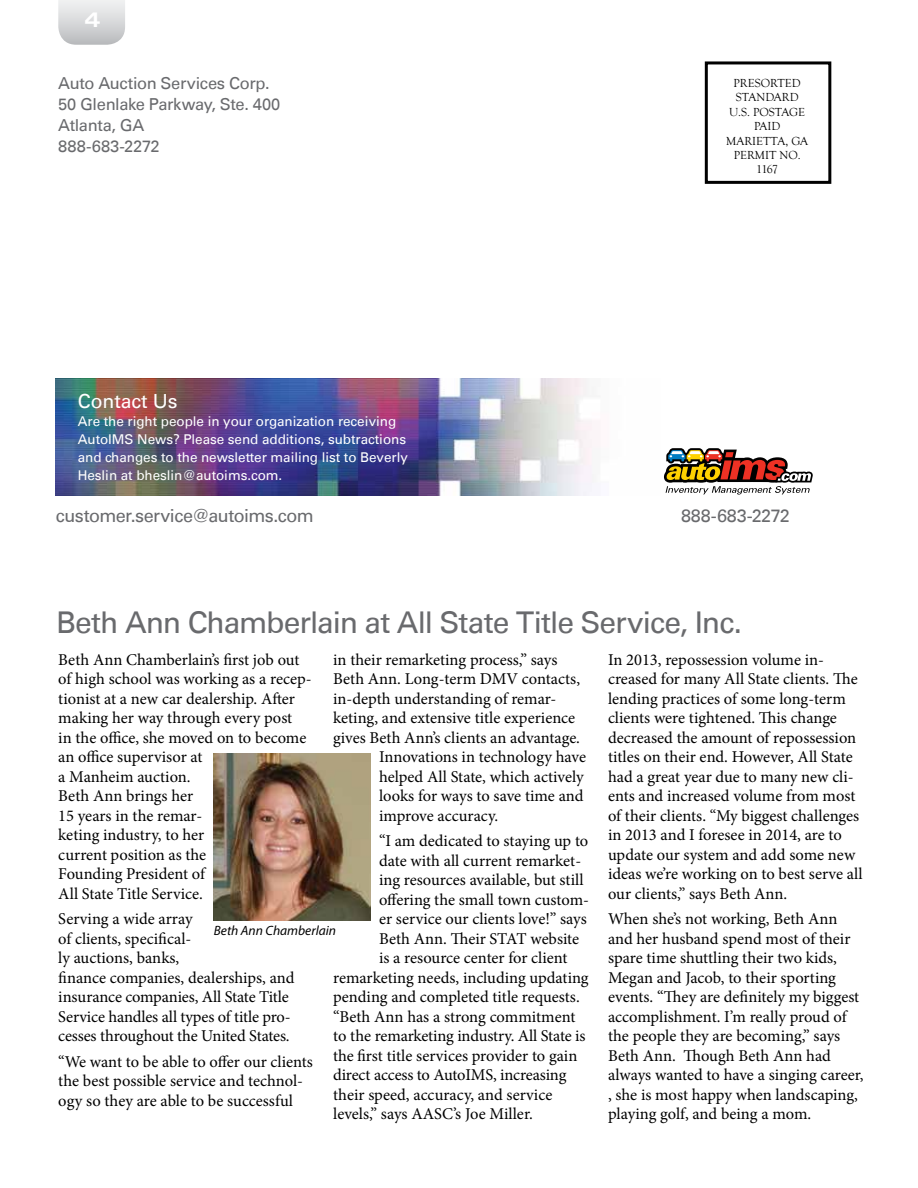
<style>
.page{position:relative;width:918px;height:1188px;background:#fff}
.page>*{position:absolute;margin:0;border:0;box-sizing:border-box;transform-origin:0 0}
.t1{font:30px "Univers LT";letter-spacing:-.035em;color:#696a6d}
.t2{font:700 expanded 21px "Univers LT Pro";color:#fff}
.t3{font:19.5px "Univers LT";letter-spacing:-.005em;color:#fff}
.t4{font:18px "Univers LT";letter-spacing:-.03em;color:#696a6d}
.t5{font:18px "Univers LT";letter-spacing:-.01em;color:#696a6d}
.t6{font:16.5px/19.5px "Minion Pro";letter-spacing:-.005em;color:#000}
.t7{font:16.5px/21px "Univers LT";letter-spacing:-.02em;color:#696a6d}
.t8{font:13.5px/18px "Univers LT";letter-spacing:-.005em;color:#fff}
.t9{font:italic 13.5px "Myriad Pro";color:#000}
.t10{font:12px/14.4px "Goudy Old Style T";color:#000;text-align:center}
</style>
<div class="page">
<svg style="left:58px;top:0;width:67px;height:45px;background:#d9dadb"></svg>
<div style="left:705px;top:61px;width:126px;height:123px;border:3px solid #000"></div>
<img style="left:56px;top:379px;width:537px;height:117px">
<svg style="left:664px;top:448px;width:149px;height:47px"></svg>
<img style="left:214px;top:753px;width:157px;height:167px">
<p class="t2" style="left:85px;top:7px;width:17px">4</p>
<p class="t7" style="left:58px;top:72px;width:224px">Auto Auction Services Corp.<br>50 Glenlake Parkway, Ste. 400<br>Atlanta, GA<br>888-683-2272</p>
<p class="t10" style="left:726px;top:76px;width:84px">PRESORTED<br>STANDARD<br>U.S. POSTAGE<br>PAID<br>MARIETTA, GA<br>PERMIT NO.<br>1167</p>
<p class="t3" style="left:78px;top:390px;width:101px">Contact Us</p>
<p class="t8" style="left:78px;top:413px;width:332px">Are the right people in your organization receiving AutoIMS News? Please send additions, subtractions and changes to the newsletter mailing list to Beverly Heslin at bheslin@autoims.com.</p>
<p class="t4" style="left:56px;top:505px;width:260px">customer.service@autoims.com</p>
<p class="t5" style="left:681px;top:505px;width:110px">888-683-2272</p>
<h1 class="t1" style="left:56px;top:604px;width:687px">Beth Ann Chamberlain at All State Title Service, Inc.</h1>
<p class="t6" style="left:58px;top:650px;width:255px">Beth Ann Chamberlain’s first job out of high school was working as a recep&shy;tionist at a new car dealership. After making her way through every post<br>in the office, she moved on to become an office supervisor at<br>a Manheim auction.<br>Beth Ann brings her<br>15 years in the remar-<br>keting industry, to her<br>current position as the<br>Founding President of<br>All State Title Service.</p>
<p class="t6" style="left:58px;top:909px;width:238px">Serving a wide array<br>of clients, specifical-<br>ly auctions, banks,<br>finance companies, dealerships, and insurance companies, All State Title<br>Service handles all types of title pro&shy;cesses throughout the United States.</p>
<p class="t6" style="left:58px;top:1052px;width:256px">“We want to be able to offer our clients the best possible service and technol&shy;ogy so they are able to be successful</p>
<p class="t6" style="left:333px;top:650px;width:226px">in their remarketing process,” says</p>
<p class="t6" style="left:333px;top:669px;width:248px">Beth Ann. Long-term DMV contacts,</p>
<p class="t6" style="left:333px;top:689px;width:225px">in-depth understanding of remar-</p>
<p class="t6" style="left:333px;top:708px;width:244px">keting, and extensive title experience</p>
<p class="t6" style="left:333px;top:728px;width:248px">gives Beth Ann’s clients an advantage.</p>
<p class="t6" style="left:379px;top:747px;width:208px">Innovations in technology have</p>
<p class="t6" style="left:379px;top:767px;width:206px">helped All State, which actively</p>
<p class="t6" style="left:379px;top:786px;width:206px">looks for ways to save time and</p>
<p class="t6" style="left:379px;top:806px;width:121px">improve accuracy.</p>
<p class="t6" style="left:379px;top:831px;width:211px">“I am dedicated to staying up to</p>
<p class="t6" style="left:379px;top:851px;width:204px">date with all current remarket-</p>
<p class="t6" style="left:379px;top:870px;width:206px">ing resources available, but still</p>
<p class="t6" style="left:379px;top:890px;width:212px">offering the small town custom-</p>
<p class="t6" style="left:379px;top:909px;width:209px">er service our clients love!” says</p>
<p class="t6" style="left:379px;top:929px;width:202px">Beth Ann. Their STAT website</p>
<p class="t6" style="left:379px;top:948px;width:190px">is a resource center for client</p>
<p class="t6" style="left:333px;top:968px;width:257px">remarketing needs, including updating</p>
<p class="t6" style="left:333px;top:987px;width:248px">pending and completed title requests.</p>
<p class="t6" style="left:333px;top:1007px;width:244px">“Beth Ann has a strong commitment</p>
<p class="t6" style="left:333px;top:1026px;width:254px">to the remarketing industry. All State is</p>
<p class="t6" style="left:333px;top:1046px;width:246px">the first title services provider to gain</p>
<p class="t6" style="left:333px;top:1065px;width:235px">direct access to AutoIMS, increasing</p>
<p class="t6" style="left:333px;top:1085px;width:221px">their speed, accuracy, and service</p>
<p class="t6" style="left:333px;top:1104px;width:201px">levels,” says AASC’s Joe Miller.</p>
<p class="t9" style="left:214px;top:922px;width:124px">Beth Ann Chamberlain</p>
<p class="t6" style="left:608px;top:650px;width:256px">In 2013, repossession volume in&shy;creased for many All State clients. The lending practices of some long-term clients were tightened. This change decreased the amount of repossession titles on their end. However, All State had a great year due to many new cli&shy;ents and increased volume from most of their clients. “My biggest challenges in 2013 and I foresee in 2014, are to update our system and add some new ideas we’re working on to best serve all our clients,” says Beth Ann.</p>
<p class="t6" style="left:608px;top:909px;width:257px">When she’s not working, Beth Ann and her husband spend most of their spare time shuttling their two kids, Megan and Jacob, to their sporting events. “They are definitely my biggest accomplishment. I’m really proud of the people they are becoming,” says Beth Ann. Though Beth Ann had always wanted to have a singing career, , she is most happy when landscaping, playing golf, and being a mom.</p>
</div>
